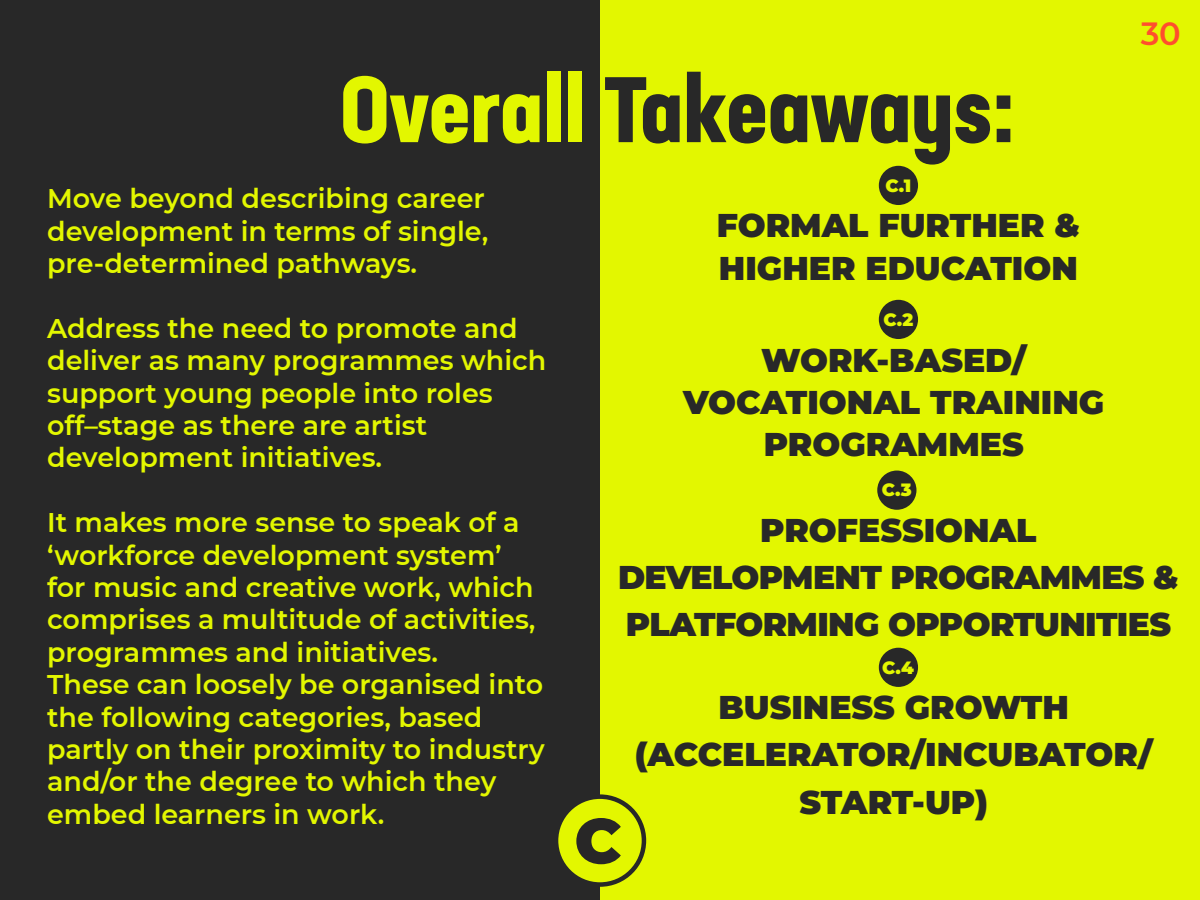
<style>
.page{position:relative;width:1200px;height:900px;background:#fff}
.page>*{position:absolute;margin:0;border:0;box-sizing:border-box;transform-origin:0 0}
.t1{font:700 condensed 91.5px "Neusa Next Std Trial";color:#282828}
.t2{font:900 63.15px "Montserrat";color:#282727}
.t3{font:900 33px/42.5px "Montserrat";color:#282828;text-align:center}
.t4{font:900 33px/47.4px "Montserrat";letter-spacing:-.02em;color:#282828;text-align:center}
.t5{font:600 32.1px "Montserrat";color:#ff4f2d}
.t6{font:600 27px/32.4px "Montserrat";color:#e3f700}
.t7{font:900 17.85px "Montserrat";color:#e3f700}
.s1{color:#e3f700}
</style>
<div class="page">
<div style="left:0;top:0;width:600px;height:900px;background:#282828"></div>
<div style="left:600px;top:0;width:600px;height:900px;background:#e3f700"></div>
<div style="left:556px;top:797px;width:88px;height:88px;background:#e3f700;border-radius:50%"></div>
<div style="left:554px;top:794px;width:92px;height:93px;border:4px solid #282828;border-radius:50%"></div>
<div style="left:879px;top:166px;width:39px;height:39px;background:#282828;border-radius:50%"></div>
<div style="left:879px;top:300px;width:39px;height:39px;background:#282828;border-radius:50%"></div>
<div style="left:877px;top:471px;width:39px;height:39px;background:#282828;border-radius:50%"></div>
<div style="left:879px;top:648px;width:39px;height:39px;background:#282828;border-radius:50%"></div>
<p class="t5" style="left:1141px;top:11px;width:42px">30</p>
<h1 class="t1" style="left:340px;top:72px;width:677px"><span class="s1">Overall</span> Takeaways:</h1>
<p class="t6" style="left:47px;top:181px;width:443px">Move beyond describing career development in terms of single, pre-determined pathways.</p>
<p class="t6" style="left:47px;top:311px;width:501px">Address the need to promote and deliver as many programmes which support young people into roles off–stage as there are artist development initiatives.</p>
<p class="t6" style="left:47px;top:505px;width:499px">It makes more sense to speak of a ‘workforce development system’ for music and creative work, which comprises a multitude of activities, programmes and initiatives.<br>These can loosely be organised into the following categories, based partly on their proximity to industry and/or the degree to which they embed learners in work.</p>
<p class="t7" style="left:885px;top:172px;width:27px">C.1</p>
<p class="t3" style="left:717px;top:202px;width:365px;text-align:left">FORMAL FURTHER &amp;<br>HIGHER EDUCATION</p>
<p class="t7" style="left:883px;top:306px;width:31px">C.2</p>
<p class="t3" style="left:683px;top:337px;width:423px">WORK-BASED/<br>VOCATIONAL TRAINING<br>PROGRAMMES</p>
<p class="t7" style="left:882px;top:476px;width:32px">C.3</p>
<p class="t4" style="left:618px;top:504px;width:562px">PROFESSIONAL<br>DEVELOPMENT PROGRAMMES &amp;<br>PLATFORMING OPPORTUNITIES</p>
<p class="t7" style="left:882px;top:654px;width:33px">C.4</p>
<p class="t3" style="left:635px;top:681px;width:519px;line-height:47.4px">BUSINESS GROWTH (ACCELERATOR/INCUBATOR/<br>START-UP)</p>
<h2 class="t2" style="left:575px;top:793px;width:49px">C</h2>
</div>
